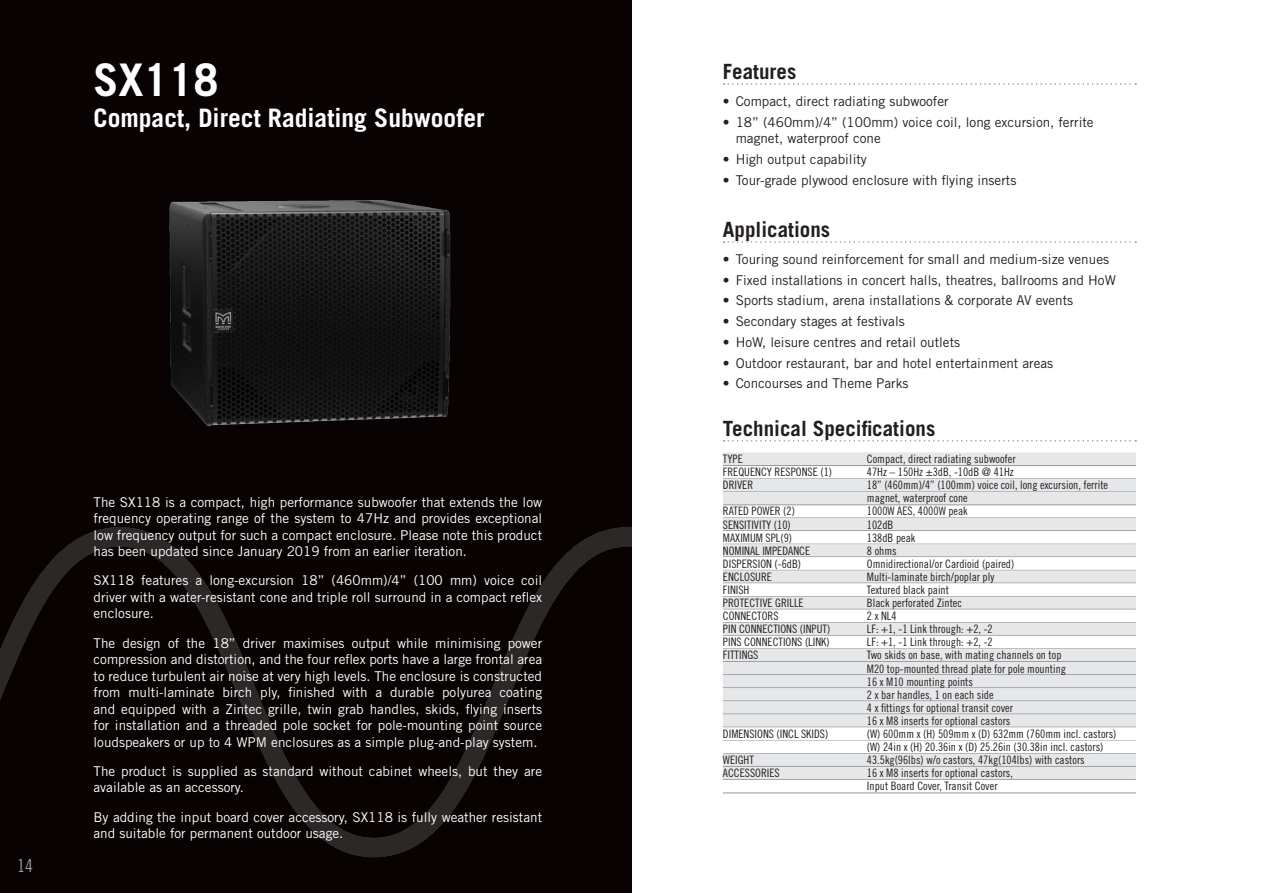
<style>
.page{position:relative;width:1263px;height:893px;background:#fff}
.page>*{position:absolute;margin:0;border:0;box-sizing:border-box;transform-origin:0 0}
.t1{font:700 45px "Trade Gothic LT Std";color:#fff}
.t2{font:700 25.5px "Trade Gothic LT Std";color:#fff}
.t3{font:700 21px "Trade Gothic LT Std";color:#231f20}
.t4{font:18px "Trade Gothic LT Std Cn 18";color:#939598}
.t5{font:13.5px/16.5px "Trade Gothic LT Std";color:#fff;text-align:justify}
.t6{font:13.5px/16.5px "Trade Gothic LT Std";color:#231f20}
.t7{font:11.7px/13px "Trade Gothic LT Std Cn 18";color:#231f20}
</style>
<div class="page">
<div style="left:0;top:0;width:631px;height:893px;background:#080302"></div>
<svg style="left:0;top:527px;width:631px;height:330px"></svg>
<svg style="left:724px;top:83px;width:412px;height:2px"></svg>
<svg style="left:724px;top:241px;width:412px;height:2px"></svg>
<svg style="left:724px;top:440px;width:412px;height:2px"></svg>
<div style="left:723px;top:452px;width:413px;height:13px;background:#e6e7e9"></div>
<hr style="left:723px;top:465px;width:413px;height:1px;background:#939598">
<hr style="left:723px;top:478px;width:413px;height:1px;background:#939598">
<div style="left:723px;top:479px;width:413px;height:12px;background:#e6e7e9"></div>
<hr style="left:723px;top:491px;width:413px;height:1px;background:#939598">
<div style="left:723px;top:492px;width:413px;height:12px;background:#e6e7e9"></div>
<hr style="left:723px;top:504px;width:413px;height:1px;background:#939598">
<div style="left:723px;top:518px;width:413px;height:13px;background:#e6e7e9"></div>
<hr style="left:723px;top:530px;width:413px;height:1px;background:#939598">
<div style="left:723px;top:544px;width:413px;height:13px;background:#e6e7e9"></div>
<hr style="left:723px;top:556px;width:413px;height:1px;background:#939598">
<div style="left:723px;top:570px;width:413px;height:13px;background:#e6e7e9"></div>
<hr style="left:723px;top:596px;width:413px;height:1px;background:#939598">
<div style="left:723px;top:597px;width:413px;height:13px;background:#e6e7e9"></div>
<hr style="left:723px;top:609px;width:413px;height:1px;background:#939598">
<hr style="left:723px;top:622px;width:413px;height:1px;background:#939598">
<div style="left:723px;top:623px;width:413px;height:13px;background:#e6e7e9"></div>
<hr style="left:723px;top:635px;width:413px;height:1px;background:#939598">
<hr style="left:723px;top:648px;width:413px;height:1px;background:#939598">
<div style="left:723px;top:649px;width:413px;height:13px;background:#e6e7e9"></div>
<hr style="left:723px;top:661px;width:413px;height:1px;background:#939598">
<div style="left:723px;top:662px;width:413px;height:13px;background:#e6e7e9"></div>
<hr style="left:723px;top:674px;width:413px;height:1px;background:#939598">
<div style="left:723px;top:675px;width:413px;height:13px;background:#e6e7e9"></div>
<hr style="left:723px;top:687px;width:413px;height:1px;background:#939598">
<div style="left:723px;top:688px;width:413px;height:13px;background:#e6e7e9"></div>
<div style="left:723px;top:701px;width:413px;height:13px;background:#e6e7e9"></div>
<div style="left:723px;top:714px;width:413px;height:13px;background:#e6e7e9"></div>
<hr style="left:723px;top:753px;width:413px;height:1px;background:#939598">
<div style="left:723px;top:754px;width:413px;height:13px;background:#e6e7e9"></div>
<hr style="left:723px;top:766px;width:413px;height:1px;background:#939598">
<div style="left:723px;top:767px;width:413px;height:13px;background:#e6e7e9"></div>
<hr style="left:723px;top:779px;width:413px;height:1px;background:#939598">
<hr style="left:723px;top:793px;width:413px;height:1px;background:#939598">
<img style="left:169px;top:200px;width:282px;height:226px">
<h1 class="t1" style="left:94px;top:53px;width:127px">SX118</h1>
<h2 class="t2" style="left:94px;top:102px;width:393px">Compact, Direct Radiating Subwoofer</h2>
<h3 class="t4" style="left:17px;top:855px;width:17px">14</h3>
<p class="t5" style="left:94px;top:493px;width:450px">The SX118 is a compact, high performance subwoofer that extends the low frequency operating range of the system to 47Hz and provides exceptional low frequency output for such a compact enclosure. Please note this product has been updated since January 2019 from an earlier iteration.</p>
<p class="t5" style="left:94px;top:572px;width:450px">SX118 features a long-excursion 18” (460mm)/4” (100 mm) voice coil driver with a water-resistant cone and triple roll surround in a compact reflex enclosure.</p>
<p class="t5" style="left:94px;top:634px;width:450px">The design of the 18” driver maximises output while minimising power compression and distortion, and the four reflex ports have a large frontal area to reduce turbulent air noise at very high levels. The enclosure is constructed from multi-laminate birch ply, finished with a durable polyurea coating and equipped with a Zintec grille, twin grab handles, skids, flying inserts for installation and a threaded pole socket for pole-mounting point source loudspeakers or up to 4 WPM enclosures as a simple plug-and-play system.</p>
<p class="t5" style="left:94px;top:763px;width:450px">The product is supplied as standard without cabinet wheels, but they are available as an accessory.</p>
<p class="t5" style="left:94px;top:808px;width:450px">By adding the input board cover accessory, SX118 is fully weather resistant and suitable for permanent outdoor usage.</p>
<h3 class="t3" style="left:723px;top:59px;width:75px">Features</h3>
<p class="t6" style="left:723px;top:93px;width:227px">• Compact, direct radiating subwoofer</p>
<p class="t6" style="left:736px;top:113px;width:360px;text-indent:-13px">• 18” (460mm)/4” (100mm) voice coil, long excursion, ferrite magnet, waterproof cone</p>
<p class="t6" style="left:723px;top:151px;width:146px">• High output capability</p>
<p class="t6" style="left:723px;top:171px;width:295px">• Tour-grade plywood enclosure with flying inserts</p>
<h3 class="t3" style="left:723px;top:217px;width:109px">Applications</h3>
<p class="t6" style="left:723px;top:251px;width:388px">• Touring sound reinforcement for small and medium-size venues</p>
<p class="t6" style="left:723px;top:271px;width:394px">• Fixed installations in concert halls, theatres, ballrooms and HoW</p>
<p class="t6" style="left:723px;top:292px;width:352px">• Sports stadium, arena installations &amp; corporate AV events</p>
<p class="t6" style="left:723px;top:313px;width:183px">• Secondary stages at festivals</p>
<p class="t6" style="left:723px;top:334px;width:239px">• HoW, leisure centres and retail outlets</p>
<p class="t6" style="left:723px;top:354px;width:332px">• Outdoor restaurant, bar and hotel entertainment areas</p>
<p class="t6" style="left:723px;top:375px;width:187px">• Concourses and Theme Parks</p>
<h3 class="t3" style="left:723px;top:415px;width:214px">Technical Specifications</h3>
<p class="t7" style="left:723px;top:452px;width:22px">TYPE</p>
<p class="t7" style="left:867px;top:452px;width:150px">Compact, direct radiating subwoofer</p>
<p class="t7" style="left:723px;top:465px;width:111px">FREQUENCY RESPONSE (1)</p>
<p class="t7" style="left:867px;top:465px;width:148px">47Hz – 150Hz ±3dB, -10dB @ 41Hz</p>
<p class="t7" style="left:723px;top:478px;width:32px">DRIVER</p>
<p class="t7" style="left:867px;top:478px;width:243px">18” (460mm)/4” (100mm) voice coil, long excursion, ferrite magnet, waterproof cone</p>
<p class="t7" style="left:723px;top:505px;width:73px">RATED POWER (2)</p>
<p class="t7" style="left:867px;top:505px;width:102px">1000W AES, 4000W peak</p>
<p class="t7" style="left:723px;top:518px;width:69px">SENSITIVITY (10)</p>
<p class="t7" style="left:867px;top:518px;width:28px">102dB</p>
<p class="t7" style="left:723px;top:531px;width:71px">MAXIMUM SPL(9)</p>
<p class="t7" style="left:867px;top:531px;width:50px">138dB peak</p>
<p class="t7" style="left:723px;top:544px;width:89px">NOMINAL IMPEDANCE</p>
<p class="t7" style="left:867px;top:544px;width:31px">8 ohms</p>
<p class="t7" style="left:723px;top:557px;width:80px">DISPERSION (-6dB)</p>
<p class="t7" style="left:867px;top:557px;width:149px">Omnidirectional/or Cardioid (paired)</p>
<p class="t7" style="left:723px;top:570px;width:51px">ENCLOSURE</p>
<p class="t7" style="left:867px;top:570px;width:129px">Multi-laminate birch/poplar ply</p>
<p class="t7" style="left:723px;top:583px;width:28px">FINISH</p>
<p class="t7" style="left:867px;top:583px;width:84px">Textured black paint</p>
<p class="t7" style="left:723px;top:596px;width:82px">PROTECTIVE GRILLE</p>
<p class="t7" style="left:867px;top:596px;width:97px">Black perforated Zintec</p>
<p class="t7" style="left:723px;top:609px;width:57px">CONNECTORS</p>
<p class="t7" style="left:867px;top:609px;width:31px">2 x NL4</p>
<p class="t7" style="left:723px;top:622px;width:109px">PIN CONNECTIONS (INPUT)</p>
<p class="t7" style="left:867px;top:622px;width:127px">LF: +1, -1 Link through: +2, -2</p>
<p class="t7" style="left:723px;top:636px;width:108px">PINS CONNECTIONS (LINK)</p>
<p class="t7" style="left:867px;top:636px;width:127px">LF: +1, -1 Link through: +2, -2</p>
<p class="t7" style="left:723px;top:649px;width:37px">FITTINGS</p>
<p class="t7" style="left:867px;top:649px;width:201px">Two skids on base, with mating channels on top M20 top-mounted thread plate for pole mounting 16 x M10 mounting points<br>2 x bar handles, 1 on each side<br>4 x fittings for optional transit cover<br>16 x M8 inserts for optional castors</p>
<p class="t7" style="left:723px;top:727px;width:107px">DIMENSIONS (INCL SKIDS)</p>
<p class="t7" style="left:867px;top:727px;width:251px">(W) 600mm x (H) 509mm x (D) 632mm (760mm incl. castors) (W) 24in x (H) 20.36in x (D) 25.26in (30.38in incl. castors)</p>
<p class="t7" style="left:723px;top:753px;width:33px">WEIGHT</p>
<p class="t7" style="left:867px;top:753px;width:219px">43.5kg(96lbs) w/o castors, 47kg(104lbs) with castors</p>
<p class="t7" style="left:723px;top:766px;width:58px">ACCESSORIES</p>
<p class="t7" style="left:867px;top:766px;width:148px">16 x M8 inserts for optional castors,<br>Input Board Cover, Transit Cover</p>
</div>
